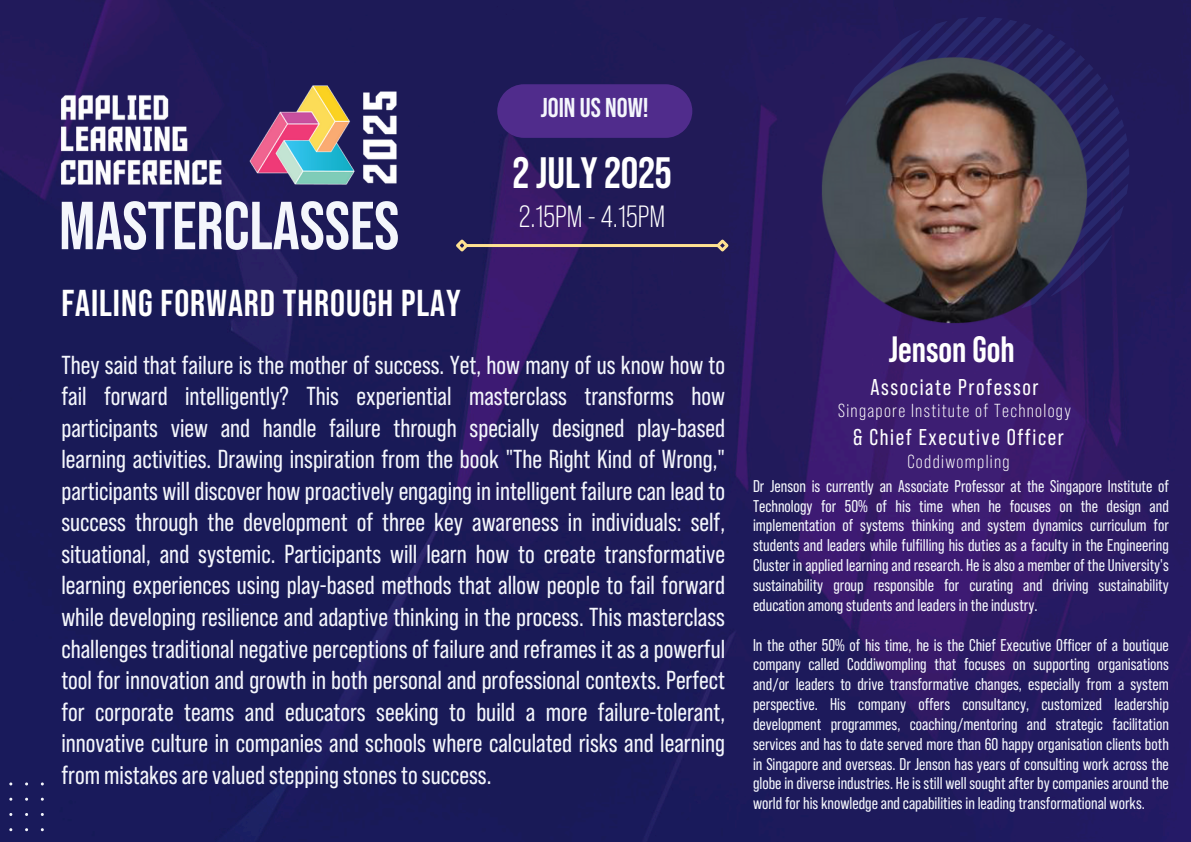
<style>
.page{position:relative;width:1191px;height:842px;background:#fff}
.page>*{position:absolute;margin:0;border:0;box-sizing:border-box;transform-origin:0 0}
.t1{font:700 67.6px "Bebas Neue Pro";color:#f4f6fc}
.t2{font:700 43.8px "Bebas Neue Pro";color:#fff}
.t3{font:700 37.4px "Bebas Neue Pro";letter-spacing:.025em;color:#fff}
.t4{font:700 36.6px "Bebas Neue Pro";color:#fff}
.t5{font:30.6px "Bebas Neue Pro";color:#fff}
.t6{font:700 27.2px "Bebas Neue Pro";color:#f4f6fc}
.t7{font:26px/31.6px "Bebas Neue Pro";color:#f4f6fc;text-align:justify}
.t8{font:22.8px "Bebas Neue Pro";letter-spacing:.07em;color:#fff}
.t9{font:18.8px "Bebas Neue Pro";letter-spacing:.07em;color:#fff}
.t10{font:17px/19.8px "Bebas Neue Pro";color:#f4f6fc;text-align:justify}
</style>
<div class="page">
<img style="left:0;top:0;width:1191px;height:841px">
<hr style="left:467px;top:244px;width:251px;height:3px;background:#ffe292">
<svg style="left:453px;top:237px;width:18px;height:17px"></svg>
<svg style="left:714px;top:237px;width:17px;height:17px"></svg>
<svg style="left:833px;top:17px;width:296px;height:297px;background:#241d5e"></svg>
<img style="left:806px;top:42px;width:297px;height:296px;border-radius:50%">
<img style="left:41px;top:84px;width:375px;height:108px">
<svg style="left:497px;top:84px;width:195px;height:54px;background:#4c2a88"></svg>
<div style="left:0;top:782px;width:44px;height:59px;background:#191a5b"></div>
<p class="t1" style="left:59px;top:194px;width:342px">MASTERCLASSES</p>
<p class="t3" style="left:61px;top:285px;width:401px">FAILING FORWARD THROUGH PLAY</p>
<h4 class="t6" style="left:541px;top:95px;width:109px">JOIN US NOW!</h4>
<p class="t2" style="left:513px;top:152px;width:160px">2 JULY 2025</p>
<h1 class="t5" style="left:519px;top:202px;width:148px">2.15PM - 4.15PM</h1>
<h6 class="t7" style="left:61px;top:350px;width:665px">They said that failure is the mother of success. Yet, how many of us know how to fail forward intelligently? This experiential masterclass transforms how participants view and handle failure through specially designed play-based learning activities. Drawing inspiration from the book "The Right Kind of Wrong," participants will discover how proactively engaging in intelligent failure can lead to success through the development of three key awareness in individuals: self, situational, and systemic. Participants will learn how to create transformative learning experiences using play-based methods that allow people to fail forward while developing resilience and adaptive thinking in the process. This masterclass challenges traditional negative perceptions of failure and reframes it as a powerful tool for innovation and growth in both personal and professional contexts. Perfect for corporate teams and educators seeking to build a more failure-tolerant, innovative culture in companies and schools where calculated risks and learning from mistakes are valued stepping stones to success.</h6>
<h3 class="t4" style="left:889px;top:332px;width:127px">Jenson Goh</h3>
<p class="t8" style="left:870px;top:376px;width:170px">Associate Professor</p>
<p class="t9" style="left:838px;top:402px;width:234px">Singapore Institute of Technology</p>
<p class="t8" style="left:853px;top:427px;width:212px">&amp; Chief Executive Officer</p>
<p class="t9" style="left:907px;top:452px;width:104px">Coddiwompling</p>
<h2 class="t10" style="left:753px;top:476px;width:417px">Dr Jenson is currently an Associate Professor at the Singapore Institute of Technology for 50% of his time when he focuses on the design and implementation of systems thinking and system dynamics curriculum for students and leaders while fulfilling his duties as a faculty in the Engineering Cluster in applied learning and research. He is also a member of the University's sustainability group responsible for curating and driving sustainability education among students and leaders in the industry.</h2>
<h5 class="t10" style="left:753px;top:635px;width:417px">In the other 50% of his time, he is the Chief Executive Officer of a boutique company called Coddiwompling that focuses on supporting organisations and/or leaders to drive transformative changes, especially from a system perspective. His company offers consultancy, customized leadership development programmes, coaching/mentoring and strategic facilitation services and has to date served more than 60 happy organisation clients both in Singapore and overseas. Dr Jenson has years of consulting work across the globe in diverse industries. He is still well sought after by companies around the world for his knowledge and capabilities in leading transformational works.</h5>
</div>
